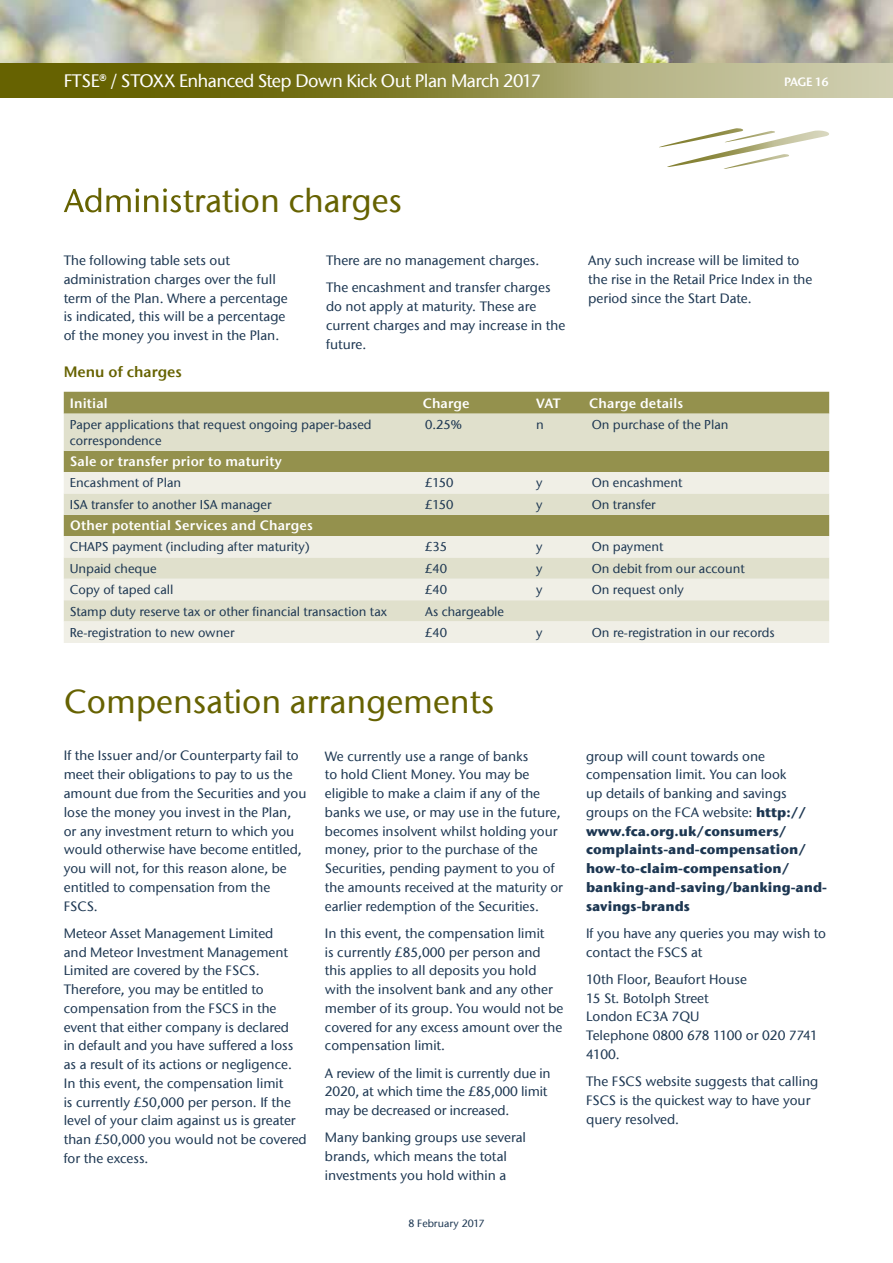
<style>
.page{position:relative;width:893px;height:1263px;background:#fff}
.page>*{position:absolute;margin:0;border:0;box-sizing:border-box;transform-origin:0 0}
.t1{font:500 33px "ITC Stone Sans Com";color:#666201}
.t2{font:500 18px "ITC Stone Sans Com";letter-spacing:-.03em;color:#fff}
.t3{font:15px "ITC Stone Sans Com Semi";color:#666201}
.t4{font:500 13.5px/18.8px "ITC Stone Sans Com";color:#1d3752}
.t5{font:700 13.5px/18.8px "ITC Stone Sans Com";color:#1d3752}
.t6{font:13.5px "ITC Stone Sans Com Semi";letter-spacing:.01em;color:#fff}
.t7{font:500 12.75px/15.8px "ITC Stone Sans Com";color:#1d3752}
.t8{font:12px "ITC Stone Sans Com Semi";letter-spacing:-.055em;color:#fff}
.t9{font:500 10.5px "ITC Stone Sans Com";color:#1d3752}
.s1{color:#fff}
.s2{font-weight:500}
</style>
<div class="page">
<img style="left:0;top:0;width:893px;height:63px">
<svg style="left:659px;top:128px;width:170px;height:41px"></svg>
<svg style="left:0;top:63px;width:893px;height:35px;background:#918e49"></svg>
<div style="left:64px;top:392px;width:765px;height:22px;background:#94914d"></div>
<svg style="left:64px;top:414px;width:765px;height:58px;background:#c4c39e"></svg>
<svg style="left:64px;top:472px;width:765px;height:171px;background:#deddc9"></svg>
<h2 class="t2" style="left:64px;top:70px;width:478px">FTSE® / STOXX Enhanced Step Down Kick Out Plan March 2017</h2>
<p class="t8" style="left:784px;top:74px;width:46px">PAGE 16</p>
<h1 class="t1" style="left:64px;top:180px;width:340px"><span class="s1">Adminis</span>tration charges</h1>
<p class="t4" style="left:64px;top:251px;width:225px">The following table sets out administration charges over the full term of the Plan. Where a percentage is indicated, this will be a percentage of the money you invest in the Plan.</p>
<p class="t4" style="left:326px;top:247px;width:226px;line-height:27.3px">There are no management charges.<br>The encashment and transfer charges</p>
<p class="t4" style="left:326px;top:297px;width:241px">do not apply at maturity. These are current charges and may increase in the future.</p>
<p class="t4" style="left:588px;top:251px;width:226px">Any such increase will be limited to the rise in the Retail Price Index in the period since the Start Date.</p>
<p class="t3" style="left:64px;top:363px;width:120px">Menu of charges</p>
<p class="t6" style="left:70px;top:395px;width:39px">Initial</p>
<p class="t6" style="left:423px;top:395px;width:49px">Charge</p>
<p class="t6" style="left:536px;top:395px;width:26px">VAT</p>
<p class="t6" style="left:589px;top:395px;width:95px">Charge details</p>
<p class="t7" style="left:70px;top:417px;width:303px">Paper applications that request ongoing paper-based correspondence</p>
<p class="t7" style="left:425px;top:417px;width:38px">0.25%</p>
<p class="t7" style="left:536px;top:417px;width:9px">n</p>
<p class="t7" style="left:592px;top:417px;width:138px">On purchase of the Plan</p>
<p class="t6" style="left:70px;top:453px;width:213px">Sale or transfer prior to maturity</p>
<p class="t7" style="left:70px;top:475px;width:113px">Encashment of Plan</p>
<p class="t7" style="left:425px;top:475px;width:30px">£150</p>
<p class="t7" style="left:536px;top:475px;width:8px">y</p>
<p class="t7" style="left:592px;top:475px;width:92px">On encashment</p>
<p class="t7" style="left:70px;top:496px;width:203px">ISA transfer to another ISA manager</p>
<p class="t7" style="left:425px;top:496px;width:30px">£150</p>
<p class="t7" style="left:536px;top:496px;width:8px">y</p>
<p class="t7" style="left:592px;top:496px;width:65px">On transfer</p>
<p class="t6" style="left:70px;top:517px;width:244px">Other potential Services and Charges</p>
<p class="t7" style="left:70px;top:539px;width:241px">CHAPS payment (including after maturity)</p>
<p class="t7" style="left:425px;top:539px;width:23px">£35</p>
<p class="t7" style="left:536px;top:539px;width:8px">y</p>
<p class="t7" style="left:592px;top:539px;width:73px">On payment</p>
<p class="t7" style="left:70px;top:560px;width:88px">Unpaid cheque</p>
<p class="t7" style="left:425px;top:560px;width:23px">£40</p>
<p class="t7" style="left:536px;top:560px;width:8px">y</p>
<p class="t7" style="left:592px;top:560px;width:154px">On debit from our account</p>
<p class="t7" style="left:70px;top:582px;width:105px">Copy of taped call</p>
<p class="t7" style="left:425px;top:582px;width:23px">£40</p>
<p class="t7" style="left:536px;top:582px;width:8px">y</p>
<p class="t7" style="left:592px;top:582px;width:94px">On request only</p>
<p class="t7" style="left:70px;top:603px;width:319px">Stamp duty reserve tax or other financial transaction tax</p>
<p class="t7" style="left:425px;top:603px;width:80px">As chargeable</p>
<p class="t7" style="left:70px;top:625px;width:166px">Re-registration to new owner</p>
<p class="t7" style="left:425px;top:625px;width:23px">£40</p>
<p class="t7" style="left:536px;top:625px;width:8px">y</p>
<p class="t7" style="left:592px;top:625px;width:184px">On re-registration in our records</p>
<h1 class="t1" style="left:64px;top:682px;width:432px">Compensation arrangements</h1>
<p class="t4" style="left:64px;top:746px;width:244px">If the Issuer and/or Counterparty fail to meet their obligations to pay to us the amount due from the Securities and you lose the money you invest in the Plan, or any investment return to which you would otherwise have become entitled, you will not, for this reason alone, be entitled to compensation from the FSCS.</p>
<p class="t4" style="left:64px;top:924px;width:244px">Meteor Asset Management Limited<br>and Meteor Investment Management Limited are covered by the FSCS.<br>Therefore, you may be entitled to compensation from the FSCS in the event that either company is declared<br>in default and you have suffered a loss as a result of its actions or negligence.<br>In this event, the compensation limit<br>is currently £50,000 per person. If the level of your claim against us is greater than £50,000 you would not be covered for the excess.</p>
<p class="t4" style="left:325px;top:746px;width:240px">We currently use a range of banks<br>to hold Client Money. You may be eligible to make a claim if any of the banks we use, or may use in the future, becomes insolvent whilst holding your money, prior to the purchase of the Securities, pending payment to you of the amounts received at the maturity or earlier redemption of the Securities.</p>
<p class="t4" style="left:325px;top:924px;width:240px">In this event, the compensation limit<br>is currently £85,000 per person and this applies to all deposits you hold with the insolvent bank and any other member of its group. You would not be covered for any excess amount over the compensation limit.</p>
<p class="t4" style="left:325px;top:1063px;width:227px">A review of the limit is currently due in<br>2020, at which time the £85,000 limit may be decreased or increased.</p>
<p class="t4" style="left:325px;top:1128px;width:203px">Many banking groups use several brands, which means the total investments you hold within a</p>
<p class="t9" style="left:408px;top:1217px;width:77px">8 February 2017</p>
<p class="t5" style="left:586px;top:746px;width:243px"><span class="s2">group will count towards one compensation limit. You can look<br>up details of banking and savings groups on the FCA website:</span> http:// www.fca.org.uk/consumers/ complaints-and-compensation/ how-to-claim-compensation/ banking-and-saving/banking-and&shy;savings-brands</p>
<p class="t4" style="left:586px;top:924px;width:242px">If you have any queries you may wish to contact the FSCS at</p>
<p class="t4" style="left:586px;top:970px;width:233px">10th Floor, Beaufort House<br>15 St. Botolph Street<br>London EC3A 7QU<br>Telephone 0800 678 1100 or 020 7741<br>4100.</p>
<p class="t4" style="left:586px;top:1072px;width:234px">The FSCS website suggests that calling<br>FSCS is the quickest way to have your query resolved.</p>
</div>
